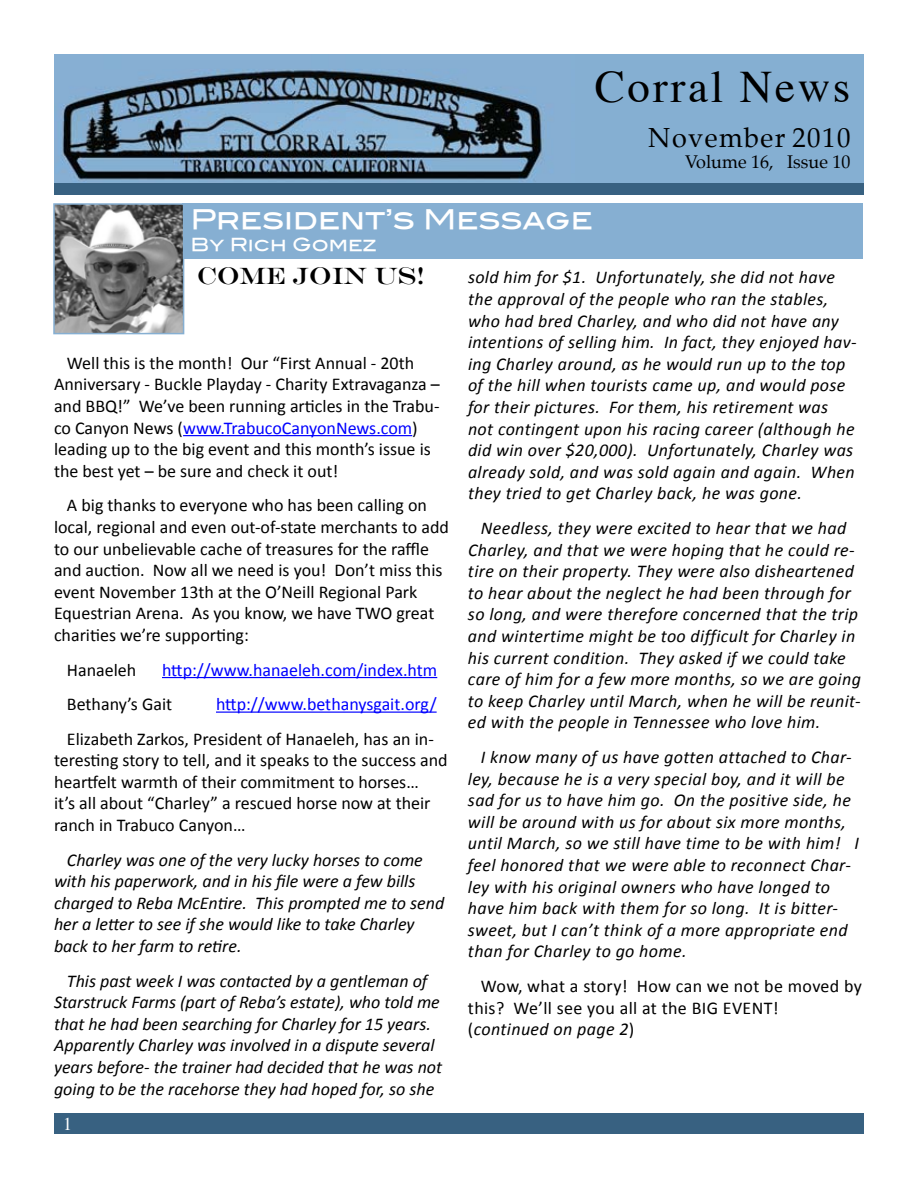
<style>
.page{position:relative;width:918px;height:1188px;background:#fff}
.page>*{position:absolute;margin:0;border:0;box-sizing:border-box;transform-origin:0 0}
.t1{font:45px "Times";letter-spacing:.06em;color:#000}
.t2{font:27px "Blair Md ITCTT Medium";color:#fff}
.t3{font:27px "Palatino";letter-spacing:.05em;color:#000}
.t4{font:24px "Engravers";letter-spacing:-.02em;color:#000}
.t5{font:italic 18px/21.6px "Calibri";letter-spacing:.02em;color:#000}
.t6{font:18px/21.6px "Calibri";color:#000}
.t7{font:italic 18px/21.6px "Calibri";color:#000}
.t8{font:18px/21.6px "Calibri";letter-spacing:.02em;color:#000}
.t9{font:18px "Calibri";color:#00f}
.t10{font:18px "Palatino";color:#000}
.t11{font:18px "Blair Md ITCTT Medium";color:#fff}
.t12{font:18px "Times";color:#fff}
.s1{color:#00f}
.s2{font-style:italic}
</style>
<div class="page">
<div style="left:54px;top:1113px;width:810px;height:21px;background:#386181"></div>
<div style="left:54px;top:182px;width:810px;height:13px;background:#386181"></div>
<div style="left:183px;top:203px;width:680px;height:56px;background:#86afd2"></div>
<img style="left:56px;top:206px;width:125px;height:125px">
<div style="left:53px;top:203px;width:131px;height:131px;border:2px solid #86afd2"></div>
<hr style="left:183px;top:435px;width:229px;height:1px;background:#00f">
<hr style="left:162px;top:677px;width:275px;height:1px;background:#00f">
<hr style="left:216px;top:712px;width:221px;height:1px;background:#00f">
<div style="left:54px;top:54px;width:810px;height:129px;background:#85afd2"></div>
<img style="left:61px;top:70px;width:483px;height:111px">
<h1 class="t1" style="left:595px;top:45px;width:257px">Corral News</h1>
<h2 class="t3" style="left:648px;top:115px;width:204px">November 2010</h2>
<p class="t10" style="left:685px;top:147px;width:167px">Volume 16, Issue 10</p>
<h2 class="t2" style="left:190px;top:198px;width:404px">President’s Message</h2>
<p class="t11" style="left:190px;top:230px;width:188px">By Rich Gomez</p>
<h3 class="t4" style="left:197px;top:261px;width:230px">COME JOIN US!</h3>
<p class="t6" style="left:54px;top:351px;width:387px;text-indent:13px">Well this is the month! Our “First Annual - 20th Anniversary - Buckle Playday - Charity Extravaganza – and BBQ!” We’ve been running articles in the Trabu&shy;co Canyon News (<span class="s1">www.TrabucoCanyonNews.com</span>) leading up to the big event and this month’s issue is the best yet – be sure and check it out!</p>
<p class="t6" style="left:54px;top:494px;width:396px;text-indent:13px">A big thanks to everyone who has been calling on local, regional and even out-of-state merchants to add to our unbelievable cache of treasures for the raffle and auction. Now all we need is you! Don’t miss this event November 13th at the O’Neill Regional Park Equestrian Arena. As you know, we have TWO great charities we’re supporting:</p>
<p class="t6" style="left:67px;top:658px;width:71px">Hanaeleh</p>
<p class="t9" style="left:162px;top:658px;width:277px">http://www.hanaeleh.com/index.htm</p>
<p class="t6" style="left:67px;top:692px;width:107px">Bethany’s Gait</p>
<p class="t9" style="left:216px;top:693px;width:222px">http://www.bethanysgait.org/</p>
<p class="t6" style="left:54px;top:727px;width:395px;text-indent:13px">Elizabeth Zarkos, President of Hanaeleh, has an in&shy;teresting story to tell, and it speaks to the success and heartfelt warmth of their commitment to horses…<br>it’s all about “Charley” a rescued horse now at their ranch in Trabuco Canyon…</p>
<p class="t7" style="left:54px;top:848px;width:392px;text-indent:13px">Charley was one of the very lucky horses to come with his paperwork, and in his file were a few bills charged to Reba McEntire. This prompted me to send her a letter to see if she would like to take Charley back to her farm to retire.</p>
<p class="t7" style="left:54px;top:969px;width:390px;text-indent:13px">This past week I was contacted by a gentleman of Starstruck Farms (part of Reba’s estate), who told me that he had been searching for Charley for 15 years.<br>Apparently Charley was involved in a dispute several years before- the trainer had decided that he was not going to be the racehorse they had hoped for, so she</p>
<p class="t12" style="left:63px;top:1107px;width:10px">1</p>
<p class="t5" style="left:468px;top:266px;width:390px">sold him for $1. Unfortunately, she did not have the approval of the people who ran the stables, who had bred Charley, and who did not have any intentions of selling him. In fact, they enjoyed hav&shy;ing Charley around, as he would run up to the top of the hill when tourists came up, and would pose for their pictures. For them, his retirement was not contingent upon his racing career (although he did win over $20,000). Unfortunately, Charley was already sold, and was sold again and again. When they tried to get Charley back, he was gone.</p>
<p class="t5" style="left:468px;top:516px;width:395px;text-indent:13px">Needless, they were excited to hear that we had Charley, and that we were hoping that he could re&shy;tire on their property. They were also disheartened to hear about the neglect he had been through for so long, and were therefore concerned that the trip and wintertime might be too difficult for Charley in his current condition. They asked if we could take care of him for a few more months, so we are going to keep Charley until March, when he will be reunit&shy;ed with the people in Tennessee who love him.</p>
<p class="t5" style="left:468px;top:745px;width:392px;text-indent:13px">I know many of us have gotten attached to Char&shy;ley, because he is a very special boy, and it will be sad for us to have him go. On the positive side, he will be around with us for about six more months, until March, so we still have time to be with him! I feel honored that we were able to reconnect Char&shy;ley with his original owners who have longed to have him back with them for so long. It is bitter&shy;sweet, but I can’t think of a more appropriate end than for Charley to go home.</p>
<p class="t8" style="left:468px;top:974px;width:396px;text-indent:13px">Wow, what a story! How can we not be moved by this? We’ll see you all at the BIG EVENT! (<span class="s2">continued on page 2</span>)</p>
</div>
